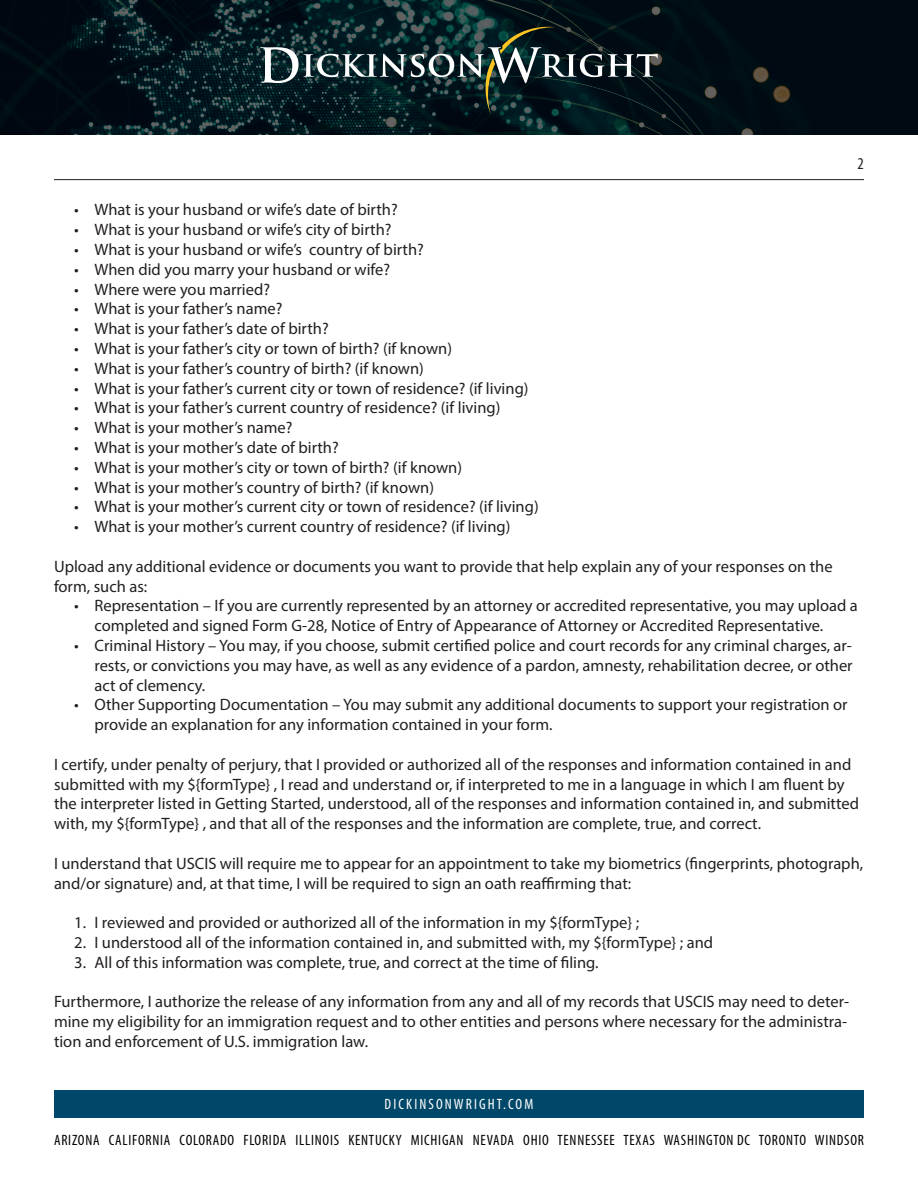
<style>
.page{position:relative;width:918px;height:1188px;background:#fff}
.page>*{position:absolute;margin:0;border:0;box-sizing:border-box;transform-origin:0 0}
.t1{font:16.5px/19.8px "Myriad Pro";color:#231f20}
.t2{font:condensed 16.5px "Myriad Pro";color:#231f20}
.t3{font:condensed 15px "Myriad Pro";letter-spacing:.05em;color:#000}
.t4{font:condensed 15px "Myriad Pro";letter-spacing:.14em;color:#fff}
</style>
<div class="page">
<hr style="left:54px;top:179px;width:810px;height:1px;background:#231f20">
<svg style="left:0;top:0;width:918px;height:135px;background:#04131a"></svg>
<div style="left:54px;top:1090px;width:810px;height:28px;background:#004869"></div>
<svg style="left:260px;top:27px;width:398px;height:88px;background:#203438"></svg>
<p class="t2" style="left:858px;top:154px;width:8px">2</p>
<p class="t1" style="left:74px;top:200px;width:325px">• What is your husband or wife’s date of birth?</p>
<p class="t1" style="left:74px;top:220px;width:319px">• What is your husband or wife’s city of birth?</p>
<p class="t1" style="left:74px;top:239px;width:351px">• What is your husband or wife’s country of birth?</p>
<p class="t1" style="left:74px;top:259px;width:317px">• When did you marry your husband or wife?</p>
<p class="t1" style="left:74px;top:279px;width:197px">• Where were you married?</p>
<p class="t1" style="left:74px;top:299px;width:210px">• What is your father’s name?</p>
<p class="t1" style="left:74px;top:319px;width:256px">• What is your father’s date of birth?</p>
<p class="t1" style="left:74px;top:338px;width:379px">• What is your father’s city or town of birth? (if known)</p>
<p class="t1" style="left:74px;top:358px;width:351px">• What is your father’s country of birth? (if known)</p>
<p class="t1" style="left:74px;top:378px;width:456px">• What is your father’s current city or town of residence? (if living)</p>
<p class="t1" style="left:74px;top:398px;width:428px">• What is your father’s current country of residence? (if living)</p>
<p class="t1" style="left:74px;top:418px;width:220px">• What is your mother’s name?</p>
<p class="t1" style="left:74px;top:437px;width:266px">• What is your mother’s date of birth?</p>
<p class="t1" style="left:74px;top:457px;width:389px">• What is your mother’s city or town of birth? (if known)</p>
<p class="t1" style="left:74px;top:477px;width:361px">• What is your mother’s country of birth? (if known)</p>
<p class="t1" style="left:74px;top:497px;width:466px">• What is your mother’s current city or town of residence? (if living)</p>
<p class="t1" style="left:74px;top:517px;width:438px">• What is your mother’s current country of residence? (if living)</p>
<p class="t1" style="left:54px;top:556px;width:780px">Upload any additional evidence or documents you want to provide that help explain any of your responses on the form, such as:</p>
<p class="t1" style="left:94px;top:596px;width:765px;text-indent:-20px">• Representation – If you are currently represented by an attorney or accredited representative, you may upload a completed and signed Form G-28, Notice of Entry of Appearance of Attorney or Accredited Representative.</p>
<p class="t1" style="left:94px;top:635px;width:760px;text-align:justify;text-indent:-20px">• Criminal History – You may, if you choose, submit certified police and court records for any criminal charges, ar&shy;rests, or convictions you may have, as well as any evidence of a pardon, amnesty, rehabilitation decree, or other act of clemency.</p>
<p class="t1" style="left:94px;top:695px;width:755px;text-indent:-20px">• Other Supporting Documentation – You may submit any additional documents to support your registration or provide an explanation for any information contained in your form.</p>
<p class="t1" style="left:54px;top:754px;width:807px">I certify, under penalty of perjury, that I provided or authorized all of the responses and information contained in and submitted with my ${formType} , I read and understand or, if interpreted to me in a language in which I am fluent by the interpreter listed in Getting Started, understood, all of the responses and information contained in, and submitted with, my ${formType} , and that all of the responses and the information are complete, true, and correct.</p>
<p class="t1" style="left:54px;top:853px;width:811px">I understand that USCIS will require me to appear for an appointment to take my biometrics (fingerprints, photograph, and/or signature) and, at that time, I will be required to sign an oath reaffirming that:</p>
<p class="t1" style="left:74px;top:913px;width:566px">1. I reviewed and provided or authorized all of the information in my ${formType} ;</p>
<p class="t1" style="left:74px;top:932px;width:640px">2. I understood all of the information contained in, and submitted with, my ${formType} ; and</p>
<p class="t1" style="left:74px;top:952px;width:526px">3. All of this information was complete, true, and correct at the time of filing.</p>
<p class="t1" style="left:54px;top:992px;width:797px;text-align:justify">Furthermore, I authorize the release of any information from any and all of my records that USCIS may need to deter&shy;mine my eligibility for an immigration request and to other entities and persons where necessary for the administra&shy;tion and enforcement of U.S. immigration law.</p>
<p class="t4" style="left:385px;top:1095px;width:150px">DICKINSONWRIGHT.COM</p>
<p class="t3" style="left:54px;top:1131px;width:811px">ARIZONA CALIFORNIA COLORADO FLORIDA ILLINOIS KENTUCKY MICHIGAN NEVADA OHIO TENNESSEE TEXAS WASHINGTON DC TORONTO WINDSOR</p>
</div>
